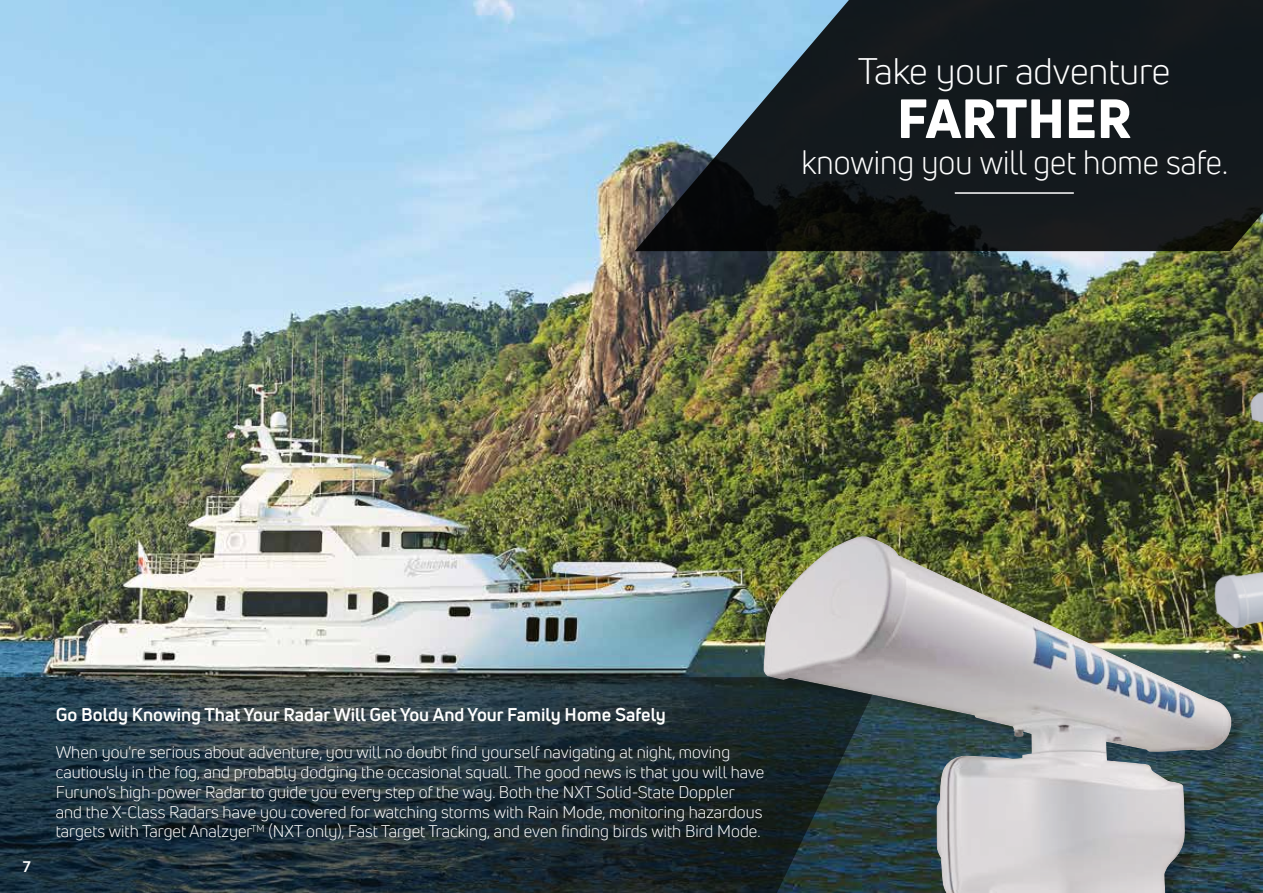
<style>
.page{position:relative;width:1263px;height:893px;background:#fff}
.page>*{position:absolute;margin:0;border:0;box-sizing:border-box;transform-origin:0 0}
.t1{font:800 54px "Uni Neue";color:#fff}
.t2{font:36px "Uni Neue";color:#fff}
.t3{font:33px "Uni Neue";color:#fff;scale:.95 1}
.t4{font:700 18px "Uni Neue";color:#fff}
.t5{font:16.5px/19.8px "Uni Neue";color:#fff}
.t6{font:700 15px "Uni Neue";color:#fff}
</style>
<div class="page">
<img style="left:0;top:0;width:1263px;height:677px">
<svg style="left:635px;top:0;width:628px;height:251px;background:#283339"></svg>
<hr style="left:955px;top:192px;width:119px;height:2px;background:#fff">
<svg style="left:0;top:677px;width:703px;height:216px;background:#24353e"></svg>
<div style="left:703px;top:491px;width:560px;height:402px;background:#fff;opacity:.12"></div>
<img style="left:1201px;top:334px;width:62px;height:436px">
<h2 class="t2" style="left:858px;top:50px;width:314px">Take your adventure</h2>
<h1 class="t1" style="left:897px;top:82px;width:236px">FARTHER</h1>
<h3 class="t3" style="left:801px;top:142px;width:450px">knowing you will get home safe.</h3>
<p class="t6" style="left:23px;top:857px;width:10px">7</p>
<p class="t4" style="left:56px;top:704px;width:612px">Go Boldy Knowing That Your Radar Will Get You And Your Family Home Safely</p>
<p class="t5" style="left:56px;top:742px;width:710px">When you're serious about adventure, you will no doubt find yourself navigating at night, moving cautiously in the fog, and probably dodging the occasional squall. The good news is that you will have Furuno's high-power Radar to guide you every step of the way. Both the NXT Solid-State Doppler and the X-Class Radars have you covered for watching storms with Rain Mode, monitoring hazardous targets with Target Analzyer<sup>TM</sup> (NXT only), Fast Target Tracking, and even finding birds with Bird Mode.</p>
</div>
